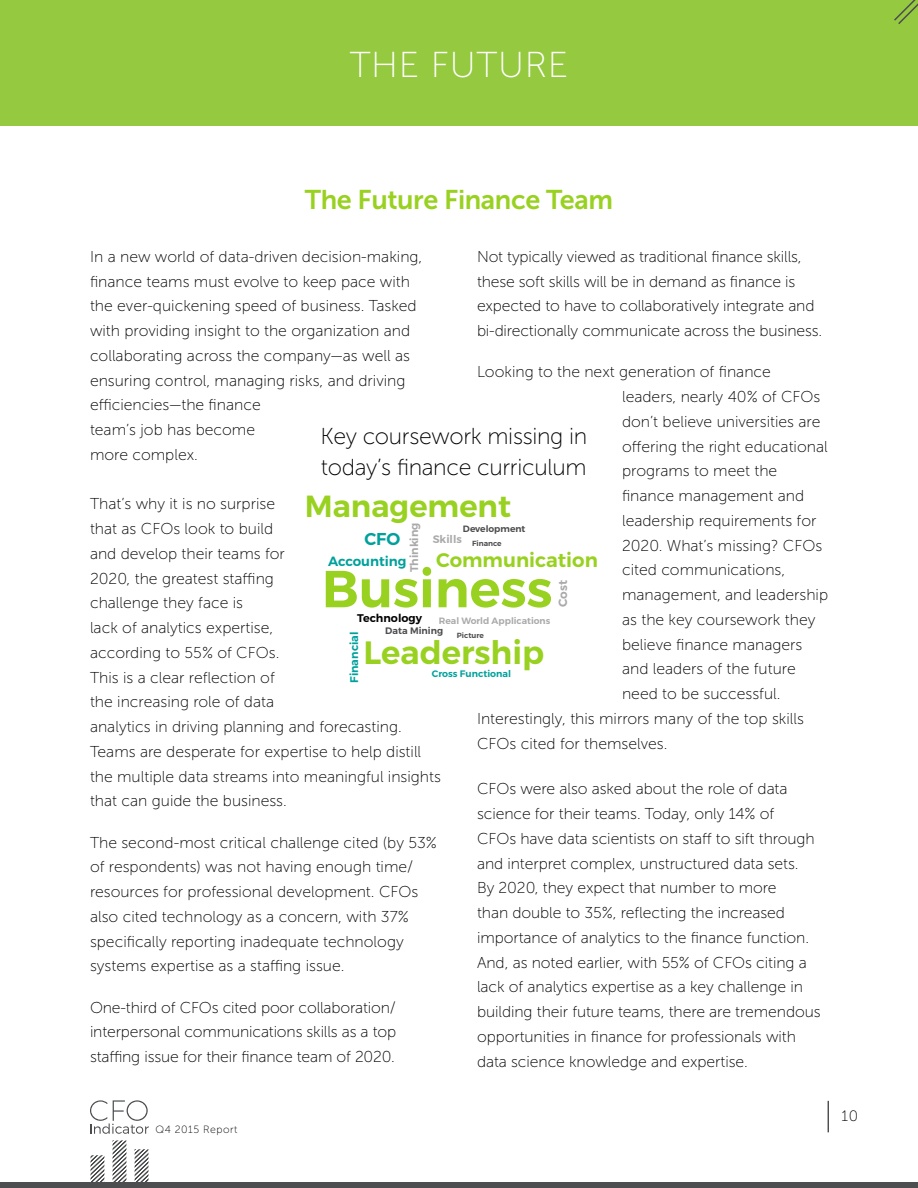
<style>
.page{position:relative;width:918px;height:1188px;background:#fff}
.page>*{position:absolute;margin:0;border:0;box-sizing:border-box;transform-origin:0 0}
.t1{font:600 52.05px "Montserrat";color:#99d121}
.t2{font:36px "Museo Sans 100";letter-spacing:.02em;color:#fff}
.t3{font:600 32.25px "Montserrat";color:#99d121}
.t4{font:600 30.6px "Montserrat";color:#99d121}
.t5{font:27px "Museo Sans 700";letter-spacing:-.015em;color:#99d121}
.t6{font:22.95px/30.8px "Museo Sans 100";letter-spacing:-.015em;color:#000}
.t7{font:600 19.65px "Montserrat";color:#99d121}
.t8{font:600 17.1px "Montserrat";color:#00a19c}
.t9{font:15.75px/24.8px "Museo Sans 100";color:#000}
.t10{font:15px "Museo Sans 100";color:#000}
.t11{font:600 13.5px "Montserrat";color:#00a19c}
.t12{font:600 12px "Montserrat";color:#aaa}
.t13{font:600 11.1px "Montserrat";color:#000}
.t14{font:600 11.1px "Montserrat";color:#00a19c}
.t15{font:600 11.1px "Montserrat";color:#aaa}
.t16{font:600 10.8px "Montserrat";color:#aaa}
.t17{font:10.5px "Museo Sans 100";letter-spacing:.05em;color:#000}
.t18{font:600 9.45px "Montserrat";color:#00a19c}
.t19{font:600 9.45px "Montserrat";color:#4d4d4f}
.t20{font:600 9.15px "Montserrat";color:#aaa}
.t21{font:600 9.15px "Montserrat";color:#4d4d4f}
.t22{font:600 7.5px "Montserrat";color:#4d4d4f}
</style>
<div class="page">
<div style="left:0;top:0;width:918px;height:126px;background:#95c93f"></div>
<svg style="left:91px;top:1140px;width:57px;height:43px"></svg>
<svg style="left:90px;top:1100px;width:59px;height:34px"></svg>
<hr style="left:828px;top:1101px;width:1px;height:31px;background:#000">
<div style="left:0;top:1183px;width:918px;height:5px;background:#4d4e4f"></div>
<svg style="left:894px;top:0;width:24px;height:24px"></svg>
<h2 class="t2" style="left:350px;top:45px;width:220px">THE FUTURE</h2>
<h3 class="t5" style="left:305px;top:185px;width:310px">The Future Finance Team</h3>
<p class="t9" style="left:90px;top:244px;width:334px">In a new world of data-driven decision-making, finance teams must evolve to keep pace with the ever-quickening speed of business. Tasked with providing insight to the organization and collaborating across the company—as well as ensuring control, managing risks, and driving efficiencies—the finance<br>team’s job has become<br>more complex.</p>
<p class="t9" style="left:90px;top:492px;width:353px">That’s why it is no surprise<br>that as CFOs look to build<br>and develop their teams for<br>2020, the greatest staffing<br>challenge they face is<br>lack of analytics expertise,<br>according to 55% of CFOs.<br>This is a clear reflection of<br>the increasing role of data<br>analytics in driving planning and forecasting.<br>Teams are desperate for expertise to help distill the multiple data streams into meaningful insights that can guide the business.</p>
<p class="t9" style="left:90px;top:830px;width:348px">The second-most critical challenge cited (by 53% of respondents) was not having enough time/ resources for professional development. CFOs also cited technology as a concern, with 37% specifically reporting inadequate technology systems expertise as a staffing issue.</p>
<p class="t9" style="left:90px;top:995px;width:308px;text-align:justify">One-third of CFOs cited poor collaboration/ interpersonal communications skills as a top staffing issue for their finance team of 2020.</p>
<p class="t9" style="left:477px;top:244px;width:347px">Not typically viewed as traditional finance skills, these soft skills will be in demand as finance is expected to have to collaboratively integrate and bi-directionally communicate across the business.</p>
<p class="t9" style="left:477px;top:360px;width:295px">Looking to the next generation of finance</p>
<p class="t9" style="left:622px;top:385px;width:200px">leaders, nearly 40% of CFOs</p>
<p class="t9" style="left:622px;top:409px;width:200px">don’t believe universities are</p>
<p class="t9" style="left:622px;top:434px;width:207px">offering the right educational</p>
<p class="t9" style="left:622px;top:459px;width:157px">programs to meet the</p>
<p class="t9" style="left:622px;top:484px;width:184px">finance management and</p>
<p class="t9" style="left:622px;top:508px;width:196px">leadership requirements for</p>
<p class="t9" style="left:622px;top:533px;width:202px">2020. What’s missing? CFOs</p>
<p class="t9" style="left:622px;top:558px;width:165px">cited communications,</p>
<p class="t9" style="left:622px;top:583px;width:208px">management, and leadership</p>
<p class="t9" style="left:622px;top:607px;width:195px">as the key coursework they</p>
<p class="t9" style="left:622px;top:632px;width:182px">believe finance managers</p>
<p class="t9" style="left:622px;top:657px;width:175px">and leaders of the future</p>
<p class="t9" style="left:622px;top:682px;width:160px">need to be successful.</p>
<p class="t9" style="left:477px;top:706px;width:328px">Interestingly, this mirrors many of the top skills</p>
<p class="t9" style="left:477px;top:731px;width:192px">CFOs cited for themselves.</p>
<p class="t9" style="left:477px;top:777px;width:345px">CFOs were also asked about the role of data science for their teams. Today, only 14% of<br>CFOs have data scientists on staff to sift through and interpret complex, unstructured data sets.<br>By 2020, they expect that number to more<br>than double to 35%, reflecting the increased importance of analytics to the finance function.<br>And, as noted earlier, with 55% of CFOs citing a lack of analytics expertise as a key challenge in building their future teams, there are tremendous opportunities in finance for professionals with data science knowledge and expertise.</p>
<h3 class="t6" style="left:321px;top:421px;width:268px">Key coursework missing in today’s finance curriculum</h3>
<h3 class="t4" style="left:305px;top:487px;width:208px">Management</h3>
<p class="t11" style="left:328px;top:553px;width:80px">Accounting</p>
<p class="t15" style="left:407px;top:572px;width:51px;rotate:-90deg">Thinking</p>
<p class="t21" style="left:463px;top:523px;width:64px">Development</p>
<p class="t8" style="left:364px;top:529px;width:37px">CFO</p>
<p class="t16" style="left:433px;top:532px;width:31px">Skills</p>
<p class="t22" style="left:472px;top:539px;width:31px">Finance</p>
<p class="t7" style="left:436px;top:548px;width:163px">Communication</p>
<h1 class="t1" style="left:322px;top:557px;width:232px">Business</h1>
<h3 class="t3" style="left:363px;top:633px;width:182px">Leadership</h3>
<p class="t12" style="left:555px;top:607px;width:28px;rotate:-90deg">Cost</p>
<p class="t13" style="left:357px;top:611px;width:66px">Technology</p>
<p class="t20" style="left:439px;top:615px;width:113px">Real World Applications</p>
<p class="t19" style="left:385px;top:624px;width:59px">Data Mining</p>
<p class="t22" style="left:457px;top:630px;width:29px">Picture</p>
<p class="t14" style="left:347px;top:683px;width:53px;rotate:-90deg">Financial</p>
<p class="t18" style="left:432px;top:668px;width:81px">Cross Functional</p>
<p class="t17" style="left:155px;top:1123px;width:84px">Q4 2015 Report</p>
<p class="t10" style="left:842px;top:1108px;width:18px">10</p>
</div>
